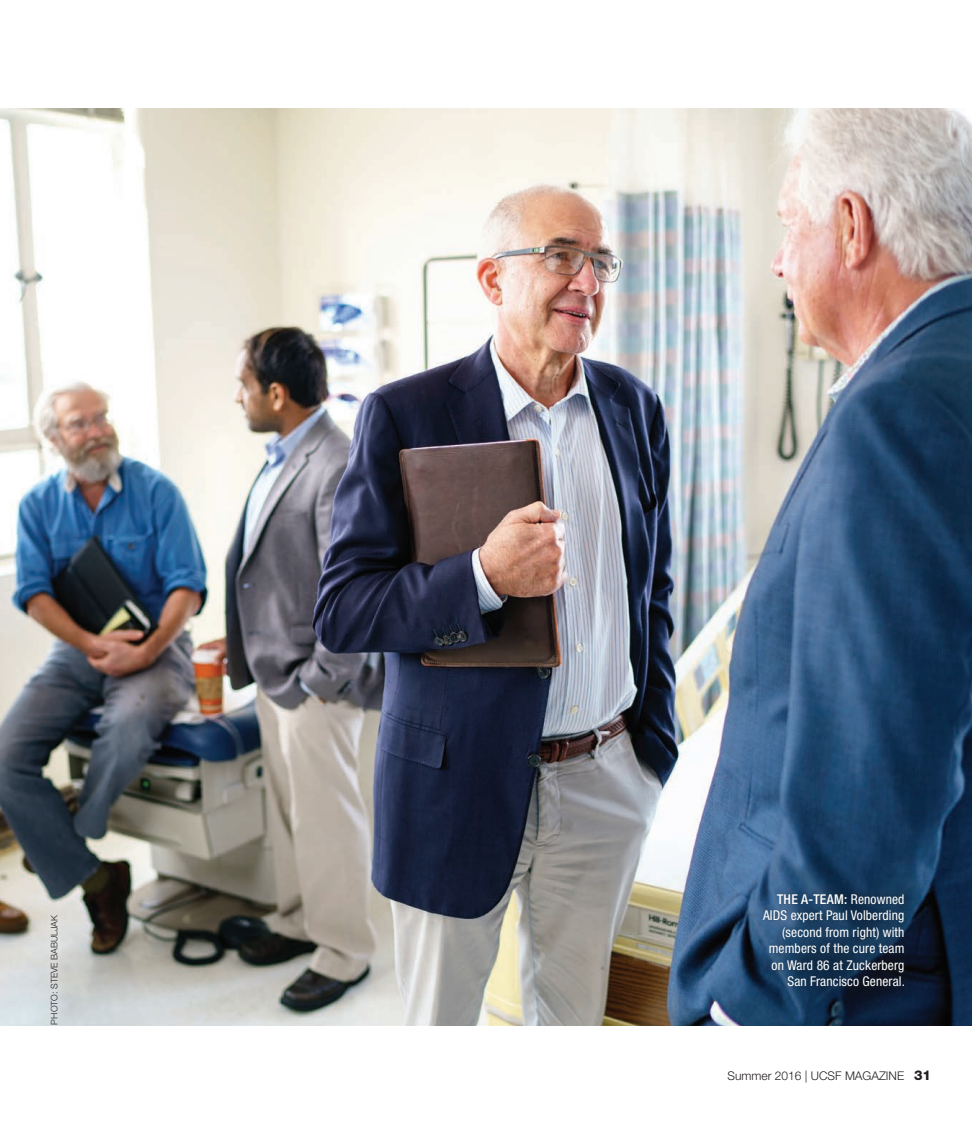
<style>
.page{position:relative;width:972px;height:1134px;background:#fff}
.page>*{position:absolute;margin:0;border:0;box-sizing:border-box;transform-origin:0 0}
.t1{font:condensed 13.5px/16.5px "Helvetica Neue LT Std";letter-spacing:.01em;color:#fff;text-align:right}
.t2{font:300 12px "Helvetica Neue LT Std";color:#231f20}
.t3{font:300 9px "Helvetica Neue LT Std";color:#231f20}
.s1{font-weight:500}
.s2{font-weight:800;font-size:13.5px}
</style>
<div class="page">
<img style="left:0;top:108px;width:972px;height:918px">
<div style="left:754px;top:884px;width:160px;height:112px;background:#231f20;opacity:.75"></div>
<div style="left:41px;top:907px;width:25px;height:126px;background:#fff;opacity:.75"></div>
<p class="t3" style="left:49px;top:1024px;width:111px;rotate:-90deg">PHOTO: STEVE BABULJAK</p>
<p class="t1" style="left:763px;top:891px;width:143px"><span class="s1">THE A-TEAM:</span> Renowned<br>AIDS expert Paul Volberding (second from right) with members of the cure team on Ward 86 at Zuckerberg<br>San Francisco General.</p>
<p class="t2" style="left:728px;top:1068px;width:205px">Summer 2016 | UCSF MAGAZINE <span class="s2">31</span></p>
</div>
